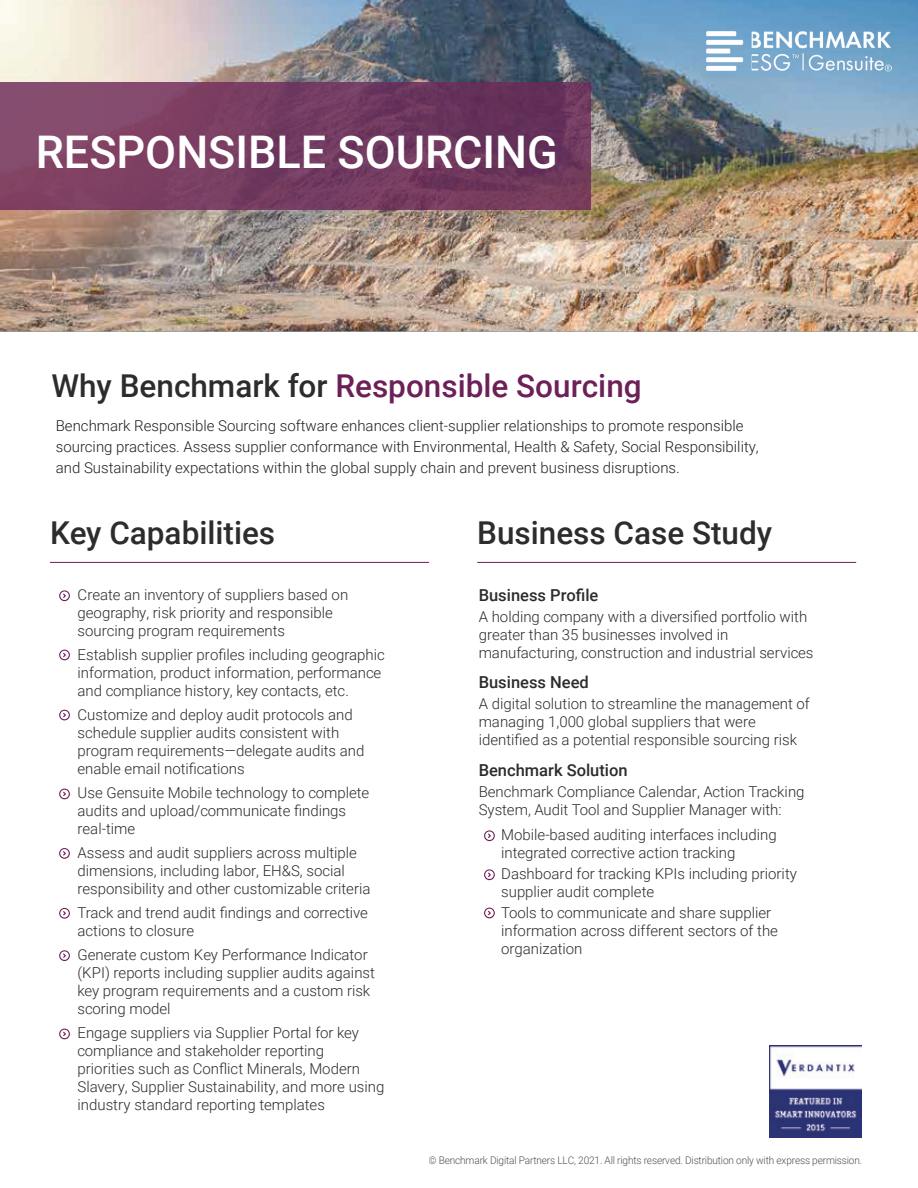
<style>
.page{position:relative;width:918px;height:1188px;background:#fff}
.page>*{position:absolute;margin:0;border:0;box-sizing:border-box;transform-origin:0 0}
.t1{font:500 45px "Roboto";color:#fff}
.t2{font:500 31.5px "Roboto";color:#6d1f58}
.t3{font:500 31.5px "Roboto";color:#2b2c2b}
.t4{font:500 16.5px "Roboto";color:#2b2c2b}
.t5{font:300 15px/18px "Roboto";color:#2b2c2b}
.t6{font:300 15px/21px "Roboto";color:#231f20}
.t7{font:300 10.5px "Roboto";letter-spacing:-.015em;color:#504f4f;scale:.96 1}
.s1{color:#2b2c2b}
</style>
<div class="page">
<img style="left:0;top:0;width:918px;height:331px">
<img style="left:0;top:83px;width:591px;height:126px">
<svg style="left:484px;top:869px;width:11px;height:11px"></svg>
<svg style="left:59px;top:650px;width:11px;height:10px"></svg>
<svg style="left:59px;top:710px;width:11px;height:10px"></svg>
<svg style="left:59px;top:789px;width:11px;height:10px"></svg>
<svg style="left:59px;top:590px;width:11px;height:11px"></svg>
<hr style="left:50px;top:562px;width:379px;height:1px;background:#6d1f58">
<hr style="left:477px;top:562px;width:379px;height:1px;background:#6d1f58">
<img style="left:769px;top:1046px;width:92px;height:92px">
<svg style="left:59px;top:848px;width:11px;height:11px"></svg>
<svg style="left:59px;top:950px;width:11px;height:11px"></svg>
<svg style="left:59px;top:1029px;width:11px;height:10px"></svg>
<svg style="left:59px;top:908px;width:11px;height:11px"></svg>
<svg style="left:484px;top:908px;width:11px;height:10px"></svg>
<svg style="left:484px;top:830px;width:11px;height:11px"></svg>
<img style="left:707px;top:31px;width:185px;height:45px">
<h1 class="t1" style="left:36px;top:120px;width:523px">RESPONSIBLE SOURCING</h1>
<h2 class="t2" style="left:52px;top:364px;width:592px"><span class="s1">Why Benchmark for</span> Responsible Sourcing</h2>
<p class="t6" style="left:56px;top:414px;width:705px">Benchmark Responsible Sourcing software enhances client-supplier relationships to promote responsible sourcing practices. Assess supplier conformance with Environmental, Health &amp; Safety, Social Responsibility, and Sustainability expectations within the global supply chain and prevent business disruptions.</p>
<h2 class="t3" style="left:50px;top:511px;width:227px">Key Capabilities</h2>
<p class="t5" style="left:78px;top:585px;width:272px">Create an inventory of suppliers based on geography, risk priority and responsible sourcing program requirements</p>
<p class="t5" style="left:78px;top:645px;width:309px">Establish supplier profiles including geographic information, product information, performance and compliance history, key contacts, etc.</p>
<p class="t5" style="left:78px;top:705px;width:288px">Customize and deploy audit protocols and schedule supplier audits consistent with program requirements—delegate audits and enable email notifications</p>
<p class="t5" style="left:78px;top:783px;width:293px">Use Gensuite Mobile technology to complete audits and upload/communicate findings real-time</p>
<p class="t5" style="left:78px;top:843px;width:294px">Assess and audit suppliers across multiple dimensions, including labor, EH&amp;S, social responsibility and other customizable criteria</p>
<p class="t5" style="left:78px;top:903px;width:292px">Track and trend audit findings and corrective actions to closure</p>
<p class="t5" style="left:78px;top:945px;width:299px">Generate custom Key Performance Indicator (KPI) reports including supplier audits against key program requirements and a custom risk scoring model</p>
<p class="t5" style="left:78px;top:1023px;width:308px">Engage suppliers via Supplier Portal for key compliance and stakeholder reporting priorities such as Conflict Minerals, Modern Slavery, Supplier Sustainability, and more using industry standard reporting templates</p>
<h2 class="t3" style="left:477px;top:511px;width:297px">Business Case Study</h2>
<p class="t4" style="left:479px;top:584px;width:121px">Business Profile</p>
<p class="t5" style="left:479px;top:607px;width:336px">A holding company with a diversified portfolio with greater than 35 businesses involved in manufacturing, construction and industrial services</p>
<p class="t4" style="left:479px;top:671px;width:112px">Business Need</p>
<p class="t5" style="left:479px;top:694px;width:333px">A digital solution to streamline the management of managing 1,000 global suppliers that were identified as a potential responsible sourcing risk</p>
<p class="t4" style="left:479px;top:758px;width:151px">Benchmark Solution</p>
<p class="t5" style="left:479px;top:782px;width:327px">Benchmark Compliance Calendar, Action Tracking<br>System, Audit Tool and Supplier Manager with:</p>
<p class="t5" style="left:501px;top:825px;width:277px">Mobile-based auditing interfaces including integrated corrective action tracking</p>
<p class="t5" style="left:501px;top:864px;width:297px">Dashboard for tracking KPIs including priority supplier audit complete</p>
<p class="t5" style="left:501px;top:903px;width:278px">Tools to communicate and share supplier information across different sectors of the organization</p>
<p class="t7" style="left:429px;top:1153px;width:453px">© Benchmark Digital Partners LLC, 2021. All rights reserved. Distribution only with express permission.</p>
</div>
